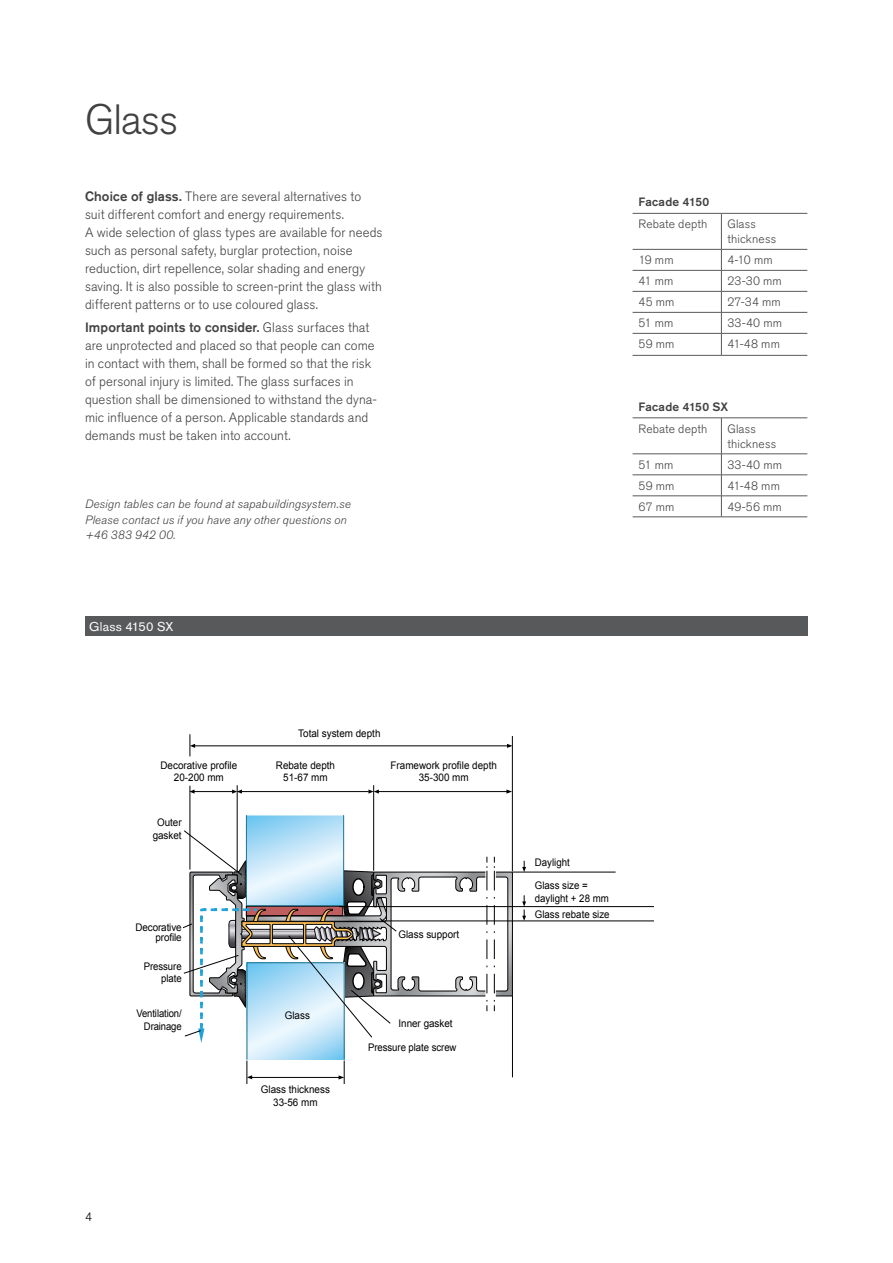
<style>
.page{position:relative;width:893px;height:1263px;background:#fff}
.page>*{position:absolute;margin:0;border:0;box-sizing:border-box;transform-origin:0 0}
.t1{font:300 42px "Akzidenz Grotesk Pro";letter-spacing:-.03em;color:#414042}
.t2{font:300 13.5px/18px "Akzidenz Grotesk Pro";letter-spacing:.005em;color:#414042}
.t3{font:12.75px "Akzidenz Grotesk Pro";letter-spacing:.01em;color:#fff}
.t4{font:300 12px/15px "Akzidenz Grotesk Pro";letter-spacing:.01em;color:#414042}
.t5{font:italic 300 12px/15px "Akzidenz Grotesk Pro";letter-spacing:.01em;color:#414042}
.t6{font:500 12px "Akzidenz Grotesk Pro";letter-spacing:.015em;color:#414042}
.t7{font:300 12px "Akzidenz Grotesk Pro";color:#000}
.t8{font:10.5px/12.6px "Arial";color:#000;text-align:center;scale:.94 1}
.t9{font:10.5px/12.6px "Arial";color:#000;text-align:right;scale:.91 1}
.t10{font:10.5px/13.2px "Arial";color:#000;scale:.92 1}
.s1{font-weight:500}
</style>
<div class="page">
<hr style="left:240px;top:791px;width:129px;height:1px;background:#000">
<hr style="left:237px;top:785px;width:1px;height:86px;background:#000">
<hr style="left:373px;top:785px;width:1px;height:86px;background:#000">
<hr style="left:512px;top:872px;width:104px;height:1px;background:#000">
<svg style="left:522px;top:895px;width:4px;height:26px"></svg>
<svg style="left:522px;top:861px;width:4px;height:11px"></svg>
<hr style="left:512px;top:736px;width:1px;height:135px;background:#000">
<hr style="left:190px;top:786px;width:1px;height:83px;background:#000">
<hr style="left:377px;top:791px;width:131px;height:1px;background:#000">
<svg style="left:368px;top:789px;width:11px;height:5px"></svg>
<svg style="left:506px;top:789px;width:6px;height:5px"></svg>
<hr style="left:193px;top:791px;width:40px;height:1px;background:#000">
<svg style="left:189px;top:789px;width:6px;height:5px"></svg>
<svg style="left:232px;top:789px;width:10px;height:5px"></svg>
<hr style="left:193px;top:746px;width:314px;height:1px;background:#000">
<svg style="left:190px;top:734px;width:5px;height:22px"></svg>
<svg style="left:507px;top:744px;width:5px;height:4px"></svg>
<hr style="left:381px;top:921px;width:273px;height:1px;background:#000">
<hr style="left:339px;top:906px;width:315px;height:1px;background:#000">
<svg style="left:183px;top:815px;width:330px;height:269px"></svg>
<hr style="left:633px;top:213px;width:88px;height:1px;background:#58595b">
<hr style="left:721px;top:213px;width:86px;height:1px;background:#58595b">
<hr style="left:721px;top:214px;width:1px;height:35px;background:#58595b">
<hr style="left:633px;top:249px;width:88px;height:1px;background:#58595b">
<hr style="left:721px;top:249px;width:86px;height:1px;background:#58595b">
<hr style="left:633px;top:270px;width:88px;height:1px;background:#58595b">
<hr style="left:721px;top:270px;width:86px;height:1px;background:#58595b">
<hr style="left:633px;top:291px;width:88px;height:1px;background:#58595b">
<hr style="left:721px;top:291px;width:86px;height:1px;background:#58595b">
<hr style="left:633px;top:312px;width:88px;height:1px;background:#58595b">
<hr style="left:721px;top:312px;width:86px;height:1px;background:#58595b">
<hr style="left:633px;top:333px;width:88px;height:1px;background:#58595b">
<hr style="left:721px;top:333px;width:86px;height:1px;background:#58595b">
<svg style="left:721px;top:250px;width:1px;height:105px"></svg>
<hr style="left:633px;top:355px;width:88px;height:1px;background:#58595b">
<hr style="left:721px;top:355px;width:86px;height:1px;background:#58595b">
<hr style="left:633px;top:418px;width:88px;height:1px;background:#58595b">
<hr style="left:721px;top:418px;width:86px;height:1px;background:#58595b">
<hr style="left:721px;top:418px;width:1px;height:36px;background:#58595b">
<hr style="left:633px;top:454px;width:88px;height:1px;background:#58595b">
<hr style="left:721px;top:454px;width:86px;height:1px;background:#58595b">
<hr style="left:633px;top:475px;width:88px;height:1px;background:#58595b">
<hr style="left:721px;top:475px;width:86px;height:1px;background:#58595b">
<hr style="left:633px;top:496px;width:88px;height:1px;background:#58595b">
<hr style="left:721px;top:496px;width:86px;height:1px;background:#58595b">
<svg style="left:721px;top:454px;width:1px;height:63px"></svg>
<hr style="left:633px;top:517px;width:88px;height:1px;background:#58595b">
<hr style="left:721px;top:517px;width:86px;height:1px;background:#58595b">
<div style="left:85px;top:617px;width:723px;height:19px;background:#58595b"></div>
<h1 class="t1" style="left:85px;top:92px;width:95px">Glass</h1>
<p class="t2" style="left:85px;top:188px;width:299px"><span class="s1">Choice of glass.</span> There are several alternatives to suit different comfort and energy requirements.<br>A wide selection of glass types are available for needs such as personal safety, burglar protection, noise reduction, dirt repellence, solar shading and energy saving. It is also possible to screen-print the glass with different patterns or to use coloured glass.</p>
<p class="t2" style="left:85px;top:318px;width:293px"><span class="s1">Important points to consider.</span> Glass surfaces that are unprotected and placed so that people can come in contact with them, shall be formed so that the risk of personal injury is limited. The glass surfaces in question shall be dimensioned to withstand the dyna&shy;mic influence of a person. Applicable standards and demands must be taken into account.</p>
<p class="t6" style="left:639px;top:194px;width:72px">Facade 4150</p>
<p class="t4" style="left:639px;top:217px;width:70px">Rebate depth</p>
<p class="t4" style="left:727px;top:217px;width:50px">Glass thickness</p>
<p class="t4" style="left:639px;top:253px;width:37px">19 mm</p>
<p class="t4" style="left:727px;top:253px;width:47px">4-10 mm</p>
<p class="t4" style="left:639px;top:274px;width:36px">41 mm</p>
<p class="t4" style="left:727px;top:274px;width:56px">23-30 mm</p>
<p class="t4" style="left:639px;top:295px;width:37px">45 mm</p>
<p class="t4" style="left:727px;top:295px;width:55px">27-34 mm</p>
<p class="t4" style="left:639px;top:316px;width:36px">51 mm</p>
<p class="t4" style="left:727px;top:316px;width:56px">33-40 mm</p>
<p class="t4" style="left:639px;top:337px;width:37px">59 mm</p>
<p class="t4" style="left:727px;top:337px;width:54px">41-48 mm</p>
<p class="t6" style="left:639px;top:399px;width:91px">Facade 4150 SX</p>
<p class="t4" style="left:639px;top:421px;width:70px">Rebate depth</p>
<p class="t4" style="left:727px;top:421px;width:50px">Glass thickness</p>
<p class="t4" style="left:639px;top:457px;width:36px">51 mm</p>
<p class="t4" style="left:727px;top:457px;width:56px">33-40 mm</p>
<p class="t4" style="left:639px;top:478px;width:37px">59 mm</p>
<p class="t4" style="left:727px;top:478px;width:54px">41-48 mm</p>
<p class="t5" style="left:85px;top:497px;width:267px">Design tables can be found at sapabuildingsystem.se</p>
<p class="t4" style="left:639px;top:499px;width:37px">67 mm</p>
<p class="t4" style="left:727px;top:499px;width:56px">49-56 mm</p>
<p class="t5" style="left:85px;top:512px;width:263px">Please contact us if you have any other questions on +46 383 942 00.</p>
<p class="t3" style="left:89px;top:618px;width:86px">Glass 4150 SX</p>
<p class="t8" style="left:161px;top:759px;width:83px">Decorative profile<br>20-200 mm</p>
<p class="t8" style="left:153px;top:816px;width:32px">Outer gasket</p>
<p class="t8" style="left:298px;top:727px;width:89px">Total system depth</p>
<p class="t8" style="left:276px;top:759px;width:64px">Rebate depth<br>51-67 mm</p>
<p class="t8" style="left:391px;top:759px;width:115px">Framework profile depth<br>35-300 mm</p>
<p class="t8" style="left:135px;top:922px;width:51px;line-height:10.6px;text-align:right">Decorative profile</p>
<p class="t9" style="left:144px;top:960px;width:43px">Pressure plate</p>
<p class="t9" style="left:136px;top:1007px;width:51px;line-height:13.2px">Ventilation/<br>Drainage</p>
<p class="t8" style="left:285px;top:1009px;width:28px">Glass</p>
<p class="t8" style="left:261px;top:1083px;width:75px">Glass thickness<br>33-56 mm</p>
<p class="t8" style="left:398px;top:928px;width:66px">Glass support</p>
<p class="t8" style="left:398px;top:1017px;width:59px">Inner gasket</p>
<p class="t9" style="left:368px;top:1041px;width:99px">Pressure plate screw</p>
<p class="t10" style="left:535px;top:856px;width:40px">Daylight</p>
<p class="t10" style="left:535px;top:879px;width:82px">Glass size = daylight + 28 mm</p>
<p class="t10" style="left:535px;top:907px;width:83px">Glass rebate size</p>
<p class="t7" style="left:85px;top:1209px;width:8px">4</p>
</div>
